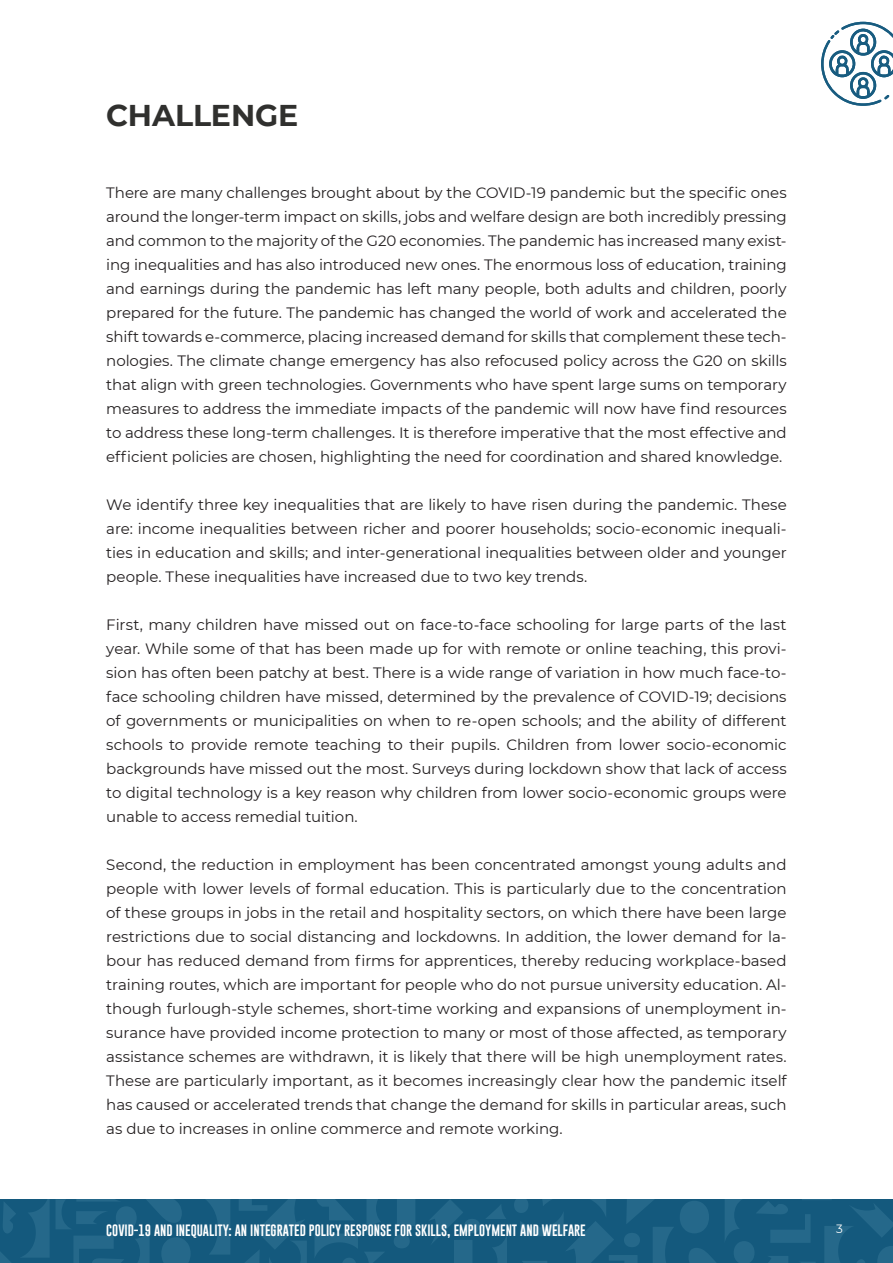
<style>
.page{position:relative;width:893px;height:1263px;background:#fff}
.page>*{position:absolute;margin:0;border:0;box-sizing:border-box;transform-origin:0 0}
.titolo_capitolo{font:700 30px "Montserrat";letter-spacing:-.005em;color:#30302e}
.normale{font:15px/24px "Montserrat";letter-spacing:-.005em;color:#231f20;text-align:justify}
.t1{font:12px "Gobold";color:#fff}
.t2{font:12px "Montserrat";color:#fff}
</style>
<div class="page">
<div style="left:0;top:1199px;width:893px;height:64px;background:#14597d"></div>
<svg style="left:514px;top:1199px;width:379px;height:64px"></svg>
<svg style="left:430px;top:1200px;width:77px;height:63px"></svg>
<svg style="left:0;top:1199px;width:415px;height:64px"></svg>
<svg style="left:821px;top:22px;width:72px;height:84px"></svg>
<p class="titolo_capitolo" style="left:106px;top:94px;width:193px">CHALLENGE</p>
<p class="normale" style="left:106px;top:180px;width:682px">There are many challenges brought about by the COVID-19 pandemic but the specific ones around the longer-term impact on skills, jobs and welfare design are both incredibly pressing and common to the majority of the G20 economies. The pandemic has increased many exist&shy;ing inequalities and has also introduced new ones. The enormous loss of education, training and earnings during the pandemic has left many people, both adults and children, poorly prepared for the future. The pandemic has changed the world of work and accelerated the shift towards e-commerce, placing increased demand for skills that complement these tech&shy;nologies. The climate change emergency has also refocused policy across the G20 on skills that align with green technologies. Governments who have spent large sums on temporary measures to address the immediate impacts of the pandemic will now have find resources to address these long-term challenges. It is therefore imperative that the most effective and efficient policies are chosen, highlighting the need for coordination and shared knowledge.</p>
<p class="normale" style="left:106px;top:492px;width:682px">We identify three key inequalities that are likely to have risen during the pandemic. These are: income inequalities between richer and poorer households; socio-economic inequali&shy;ties in education and skills; and inter-generational inequalities between older and younger people. These inequalities have increased due to two key trends.</p>
<p class="normale" style="left:106px;top:612px;width:682px">First, many children have missed out on face-to-face schooling for large parts of the last year. While some of that has been made up for with remote or online teaching, this provi&shy;sion has often been patchy at best. There is a wide range of variation in how much face-to&shy;face schooling children have missed, determined by the prevalence of COVID-19; decisions of governments or municipalities on when to re-open schools; and the ability of different schools to provide remote teaching to their pupils. Children from lower socio-economic backgrounds have missed out the most. Surveys during lockdown show that lack of access to digital technology is a key reason why children from lower socio-economic groups were unable to access remedial tuition.</p>
<p class="normale" style="left:106px;top:852px;width:682px">Second, the reduction in employment has been concentrated amongst young adults and people with lower levels of formal education. This is particularly due to the concentration of these groups in jobs in the retail and hospitality sectors, on which there have been large restrictions due to social distancing and lockdowns. In addition, the lower demand for la&shy;bour has reduced demand from firms for apprentices, thereby reducing workplace-based training routes, which are important for people who do not pursue university education. Al&shy;though furlough-style schemes, short-time working and expansions of unemployment in&shy;surance have provided income protection to many or most of those affected, as temporary assistance schemes are withdrawn, it is likely that there will be high unemployment rates.<br>These are particularly important, as it becomes increasingly clear how the pandemic itself has caused or accelerated trends that change the demand for skills in particular areas, such as due to increases in online commerce and remote working.</p>
<p class="t1" style="left:106px;top:1223px;width:481px">COVID-19 AND INEQUALITY: AN INTEGRATED POLICY RESPONSE FOR SKILLS, EMPLOYMENT AND WELFARE</p>
<p class="t2" style="left:836px;top:1221px;width:8px">3</p>
</div>
